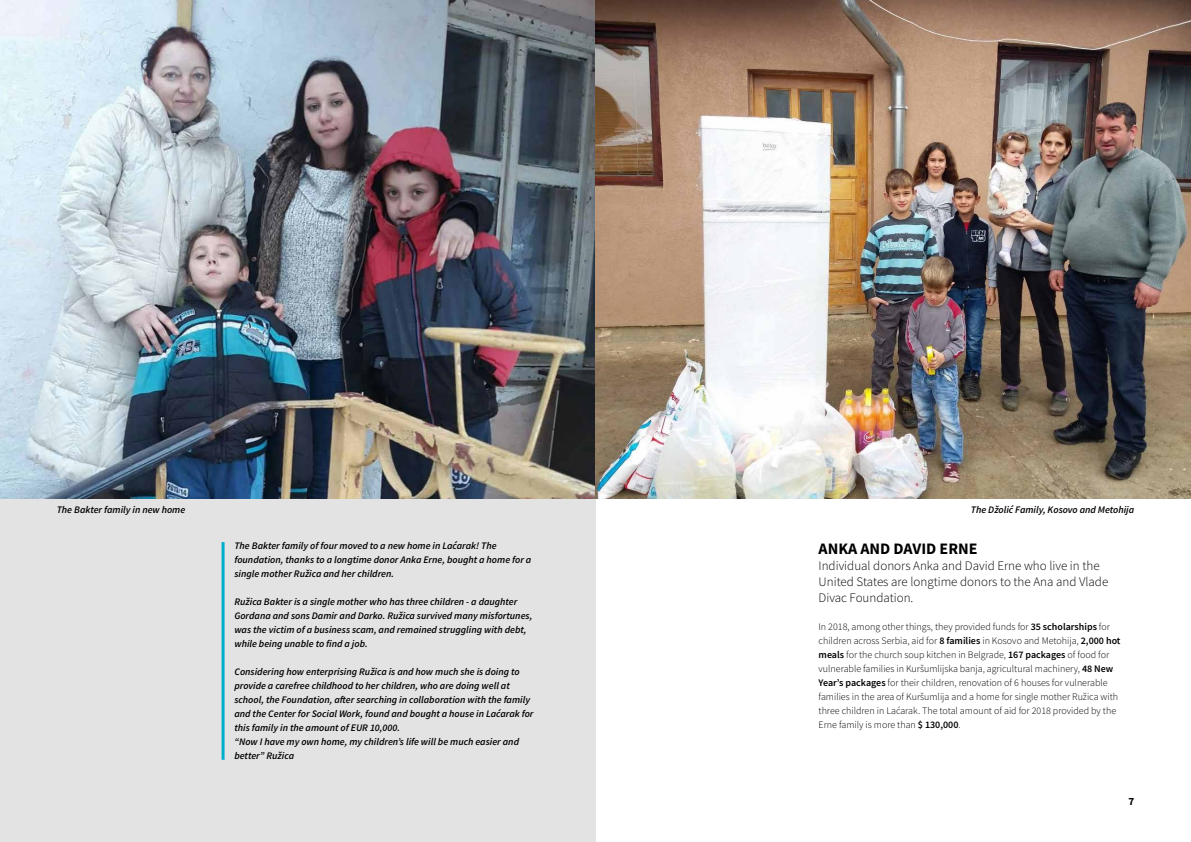
<style>
.page{position:relative;width:1191px;height:842px;background:#fff}
.page>*{position:absolute;margin:0;border:0;box-sizing:border-box;transform-origin:0 0}
.t1{font:700 16px "Source Sans Pro";letter-spacing:-.005em;color:#000}
.t2{font:300 13px/16px "Source Sans Pro";color:#000}
.t3{font:700 11px "Source Sans Pro";color:#000}
.t4{font:italic 600 10px/14px "Source Sans Pro";color:#000}
.t5{font:300 10px/14px "Source Sans Pro";color:#000}
.s1{font-weight:600}
</style>
<div class="page">
<div style="left:0;top:499px;width:595px;height:343px;background:#e3e3e3"></div>
<img style="left:0;top:0;width:1191px;height:499px">
<hr style="left:221px;top:542px;width:3px;height:218px;background:#00afcb">
<p class="t4" style="left:57px;top:503px;width:130px">The Bakter family in new home</p>
<p class="t4" style="left:971px;top:503px;width:165px">The Džolić Family, Kosovo and Metohija</p>
<p class="t4" style="left:234px;top:539px;width:298px">The Bakter family of four moved to a new home in Laćarak! The foundation, thanks to a longtime donor Anka Erne, bought a home for a single mother Ružica and her children.</p>
<p class="t4" style="left:234px;top:595px;width:299px">Ružica Bakter is a single mother who has three children - a daughter Gordana and sons Damir and Darko. Ružica survived many misfortunes, was the victim of a business scam, and remained struggling with debt, while being unable to find a job.</p>
<p class="t4" style="left:234px;top:665px;width:301px">Considering how enterprising Ružica is and how much she is doing to provide a carefree childhood to her children, who are doing well at school, the Foundation, after searching in collaboration with the family and the Center for Social Work, found and bought a house in Laćarak for this family in the amount of EUR 10,000.<br>“Now I have my own home, my children’s life will be much easier and better” Ružica</p>
<h1 class="t1" style="left:818px;top:538px;width:53px">ANKA AND</h1>
<h1 class="t1" style="left:893px;top:538px;width:20px">DAVID</h1>
<h1 class="t1" style="left:939px;top:538px;width:19px">ERNE</h1>
<h2 class="t2" style="left:818px;top:558px;width:291px">Individual donors Anka and David Erne who live in the<br>United States are longtime donors to the Ana and Vlade<br>Divac Foundation.</h2>
<p class="t5" style="left:818px;top:620px;width:303px">In 2018, among other things, they provided funds for <span class="s1">35 scholarships</span> for children across Serbia, aid for <span class="s1">8 families</span> in Kosovo and Metohija, <span class="s1">2,000 hot meals</span> for the church soup kitchen in Belgrade, <span class="s1">167 packages</span> of food for vulnerable families in Kuršumlijska banja, agricultural machinery, <span class="s1">48 New Year’s packages</span> for their children, renovation of 6 houses for vulnerable families in the area of Kuršumlija and a home for single mother Ružica with three children in Laćarak. The total amount of aid for 2018 provided by the Erne family is more than <span class="s1">$ 130,000</span>.</p>
<p class="t3" style="left:1128px;top:794px;width:7px">7</p>
</div>
